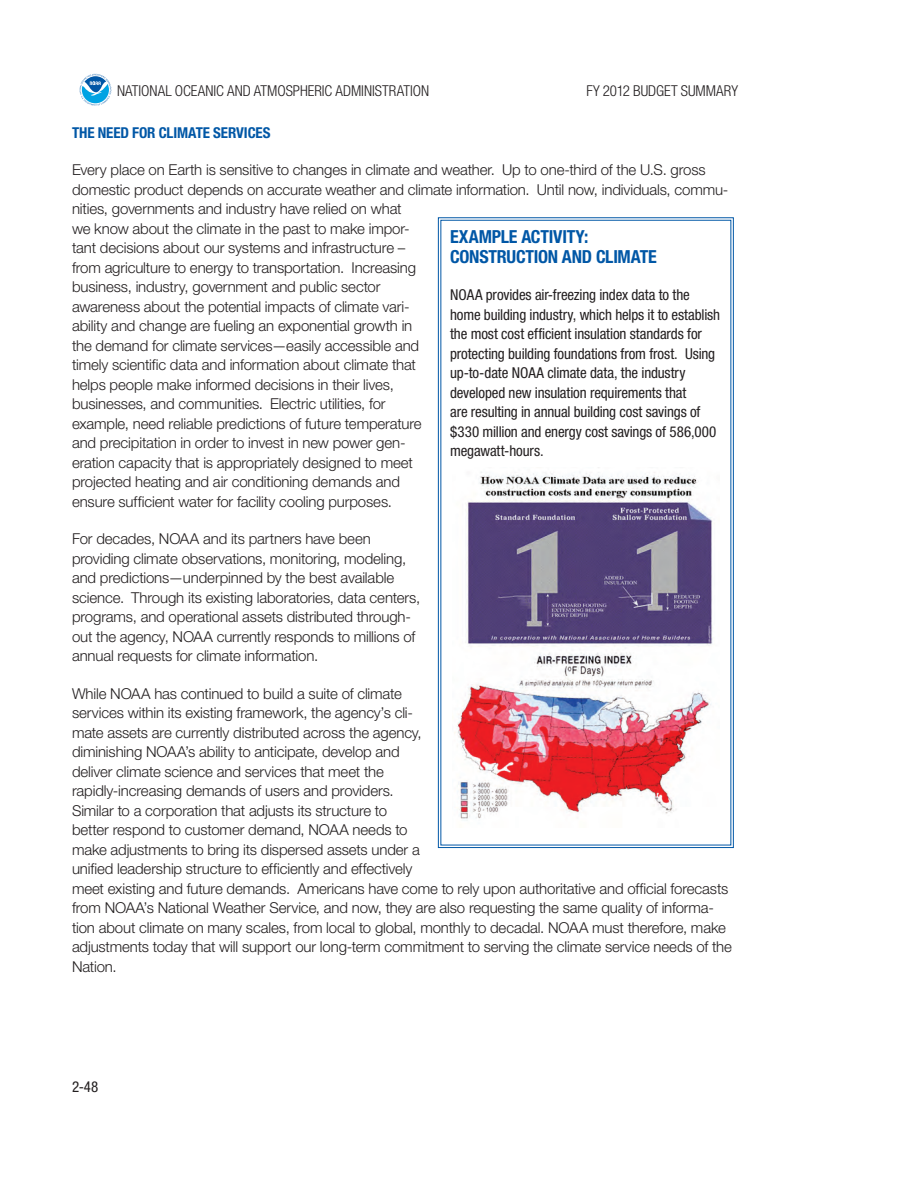
<style>
.page{position:relative;width:918px;height:1188px;background:#fff}
.page>*{position:absolute;margin:0;border:0;box-sizing:border-box;transform-origin:0 0}
.t1{font:700 condensed 18px/19.5px "Helvetica Neue";letter-spacing:-.01em;color:#0157a6}
.t2{font:300 15px/19.5px "Helvetica Neue";letter-spacing:-.01em;color:#231f20}
.t3{font:condensed 15px/19.5px "Helvetica Neue";letter-spacing:-.01em;color:#231f20}
.t4{font:300 condensed 15px "Helvetica Neue";color:#231f20}
.t5{font:700 condensed 15px "Helvetica Neue";letter-spacing:-.01em;color:#0157a6}
</style>
<div class="page">
<svg style="left:79px;top:74px;width:32px;height:32px"></svg>
<svg style="left:438px;top:217px;width:296px;height:631px"></svg>
<img style="left:453px;top:467px;width:267px;height:361px">
<p class="t4" style="left:117px;top:82px;width:314px">NATIONAL OCEANIC AND ATMOSPHERIC ADMINISTRATION</p>
<p class="t4" style="left:586px;top:82px;width:153px">FY 2012 BUDGET SUMMARY</p>
<p class="t5" style="left:72px;top:123px;width:43px">THE NEED</p>
<p class="t5" style="left:132px;top:123px;width:6px">FOR</p>
<p class="t5" style="left:159px;top:123px;width:67px">CLIMATE SERVICES</p>
<p class="t2" style="left:72px;top:160px;width:658px">Every place on Earth is sensitive to changes in climate and weather. Up to one-third of the U.S. gross domestic product depends on accurate weather and climate information. Until now, individuals, commu&shy;nities, governments and industry have relied on what<br>we know about the climate in the past to make impor-<br>tant decisions about our systems and infrastructure –<br>from agriculture to energy to transportation. Increasing<br>business, industry, government and public sector<br>awareness about the potential impacts of climate vari-<br>ability and change are fueling an exponential growth in<br>the demand for climate services—easily accessible and<br>timely scientific data and information about climate that<br>helps people make informed decisions in their lives,<br>businesses, and communities. Electric utilities, for<br>example, need reliable predictions of future temperature<br>and precipitation in order to invest in new power gen-<br>eration capacity that is appropriately designed to meet<br>projected heating and air conditioning demands and<br>ensure sufficient water for facility cooling purposes.</p>
<p class="t2" style="left:72px;top:529px;width:350px">For decades, NOAA and its partners have been providing climate observations, monitoring, modeling, and predictions—underpinned by the best available science. Through its existing laboratories, data centers, programs, and operational assets distributed through&shy;out the agency, NOAA currently responds to millions of annual requests for climate information.</p>
<p class="t2" style="left:72px;top:683px;width:661px">While NOAA has continued to build a suite of climate<br>services within its existing framework, the agency’s cli-<br>mate assets are currently distributed across the agency,<br>diminishing NOAA’s ability to anticipate, develop and<br>deliver climate science and services that meet the<br>rapidly-increasing demands of users and providers.<br>Similar to a corporation that adjusts its structure to<br>better respond to customer demand, NOAA needs to<br>make adjustments to bring its dispersed assets under a<br>unified leadership structure to efficiently and effectively<br>meet existing and future demands. Americans have come to rely upon authoritative and official forecasts from NOAA’s National Weather Service, and now, they are also requesting the same quality of informa&shy;tion about climate on many scales, from local to global, monthly to decadal. NOAA must therefore, make adjustments today that will support our long-term commitment to serving the climate service needs of the Nation.</p>
<p class="t1" style="left:450px;top:227px;width:140px">EXAMPLE ACTIVITY:<br>CONSTRUCTION AND</p>
<p class="t1" style="left:596px;top:247px;width:61px">CLIMATE</p>
<p class="t3" style="left:450px;top:285px;width:272px">NOAA provides air-freezing index data to the home building industry, which helps it to establish the most cost efficient insulation standards for protecting building foundations from frost. Using up-to-date NOAA climate data, the industry developed new insulation requirements that<br>are resulting in annual building cost savings of $330 million and energy cost savings of 586,000 megawatt-hours.</p>
<p class="t3" style="left:72px;top:1077px;width:28px">2-48</p>
</div>
